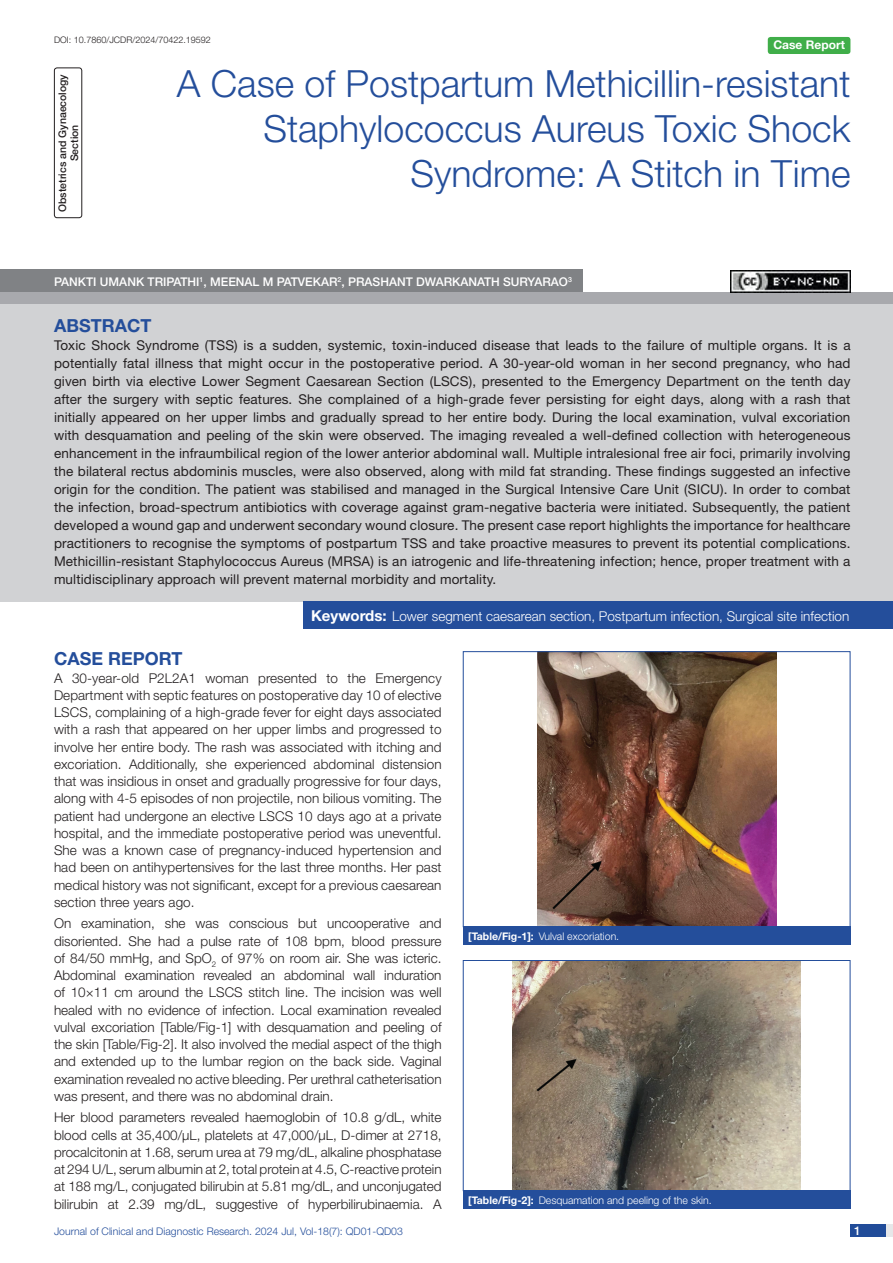
<style>
.page{position:relative;width:893px;height:1263px;background:#fff}
.page>*{position:absolute;margin:0;border:0;box-sizing:border-box;transform-origin:0 0}
.t1{font:300 37.5px/45px "Helvetica Neue";color:#244e9b;text-align:right}
.Heading{font:700 18px "Helvetica Neue";color:#244e9b}
.Abstract_head{font:700 18px "Helvetica Neue";color:#244e9b}
.Body_text{font:300 13.5px/17.2px "Helvetica Neue";color:#231f20;text-align:justify}
.Abstract_Text{font:13.5px/18px "Helvetica Neue";letter-spacing:.01em;color:#231f20;text-align:justify}
.Key_words{font:300 13.5px "Helvetica Neue";color:#fff}
.Author{font:500 12px "Helvetica Neue";color:#fff}
.t2{font:700 12px "Helvetica Neue";color:#fff}
.TABLE_FIG{font:300 10.5px "Helvetica Neue";color:#fff}
.t3{font:300 10.5px "Helvetica Neue";color:#244e9b}
.section{font:500 10.5px/12px "Helvetica Neue";color:#231f20;text-align:center}
.DOI{font:300 9px "Helvetica Neue";color:#231f20}
.s1{font-weight:700;font-size:15px}
.s2{font-weight:700}
</style>
<div class="page">
<div style="left:850px;top:1224px;width:43px;height:13px;background:#e6e7e9"></div>
<div style="left:850px;top:1224px;width:35px;height:13px;background:#214c99"></div>
<div style="left:768px;top:37px;width:82px;height:17px;background:#40ae49;border-radius:3px"></div>
<div style="left:54px;top:68px;width:28px;height:150px;border:1px solid #231f20;border-radius:3px"></div>
<div style="left:0;top:292px;width:893px;height:12px;background:#a8a9ad"></div>
<div style="left:0;top:269px;width:582px;height:23px;background:#808285"></div>
<div style="left:0;top:304px;width:893px;height:297px;background:#d1d2d4"></div>
<div style="left:303px;top:601px;width:589px;height:28px;background:#244e9b"></div>
<img style="left:537px;top:653px;width:239px;height:272px">
<div style="left:463px;top:651px;width:387px;height:276px;border:1px solid #244e9b"></div>
<div style="left:463px;top:926px;width:387px;height:19px;background:#244e9b"></div>
<img style="left:513px;top:962px;width:287px;height:227px">
<div style="left:463px;top:960px;width:387px;height:231px;border:1px solid #244e9b"></div>
<div style="left:463px;top:1190px;width:387px;height:19px;background:#244e9b"></div>
<img style="left:730px;top:270px;width:120px;height:23px">
<p class="DOI" style="left:54px;top:35px;width:158px">DOI: 10.7860/JCDR/2024/70422.19592</p>
<p class="t2" style="left:773px;top:37px;width:73px">Case Report</p>
<p class="section" style="left:56px;top:212px;width:139px;rotate:-90deg">OBSTETRICS AND GYNAECOLOGY<br>SECTION</p>
<p class="t1" style="left:177px;top:60px;width:675px">A Case of Postpartum Methicillin-resistant<br>Staphylococcus Aureus Toxic Shock<br>Syndrome: A Stitch in Time</p>
<p class="Author" style="left:54px;top:274px;width:519px">PANKTI UMANK TRIPATHI<sup>1</sup>, MEENAL M PATVEKAR<sup>2</sup>, PRASHANT DWARKANATH SURYARAO<sup>3</sup></p>
<p class="Abstract_head" style="left:54px;top:315px;width:99px">ABSTRACT</p>
<p class="Abstract_Text" style="left:54px;top:336px;width:798px">Toxic Shock Syndrome (TSS) is a sudden, systemic, toxin-induced disease that leads to the failure of multiple organs. It is a potentially fatal illness that might occur in the postoperative period. A 30-year-old woman in her second pregnancy, who had given birth via elective Lower Segment Caesarean Section (LSCS), presented to the Emergency Department on the tenth day after the surgery with septic features. She complained of a high-grade fever persisting for eight days, along with a rash that initially appeared on her upper limbs and gradually spread to her entire body. During the local examination, vulval excoriation with desquamation and peeling of the skin were observed. The imaging revealed a well-defined collection with heterogeneous enhancement in the infraumbilical region of the lower anterior abdominal wall. Multiple intralesional free air foci, primarily involving the bilateral rectus abdominis muscles, were also observed, along with mild fat stranding. These findings suggested an infective origin for the condition. The patient was stabilised and managed in the Surgical Intensive Care Unit (SICU). In order to combat the infection, broad-spectrum antibiotics with coverage against gram-negative bacteria were initiated. Subsequently, the patient developed a wound gap and underwent secondary wound closure. The present case report highlights the importance for healthcare practitioners to recognise the symptoms of postpartum TSS and take proactive measures to prevent its potential complications.<br>Methicillin-resistant Staphylococcus Aureus (MRSA) is an iatrogenic and life-threatening infection; hence, proper treatment with a multidisciplinary approach will prevent maternal morbidity and mortality.</p>
<p class="Key_words" style="left:311px;top:608px;width:540px"><span class="s1">Keywords:</span> Lower segment caesarean section, Postpartum infection, Surgical site infection</p>
<p class="Heading" style="left:54px;top:648px;width:130px">CASE REPORT</p>
<p class="Body_text" style="left:54px;top:669px;width:389px">A 30-year-old P2L2A1 woman presented to the Emergency Department with septic features on postoperative day 10 of elective LSCS, complaining of a high-grade fever for eight days associated with a rash that appeared on her upper limbs and progressed to involve her entire body. The rash was associated with itching and excoriation. Additionally, she experienced abdominal distension that was insidious in onset and gradually progressive for four days, along with 4-5 episodes of non projectile, non bilious vomiting. The patient had undergone an elective LSCS 10 days ago at a private hospital, and the immediate postoperative period was uneventful.<br>She was a known case of pregnancy-induced hypertension and had been on antihypertensives for the last three months. Her past medical history was not significant, except for a previous caesarean section three years ago.</p>
<p class="Body_text" style="left:54px;top:915px;width:389px">On examination, she was conscious but uncooperative and disoriented. She had a pulse rate of 108 bpm, blood pressure of 84/50 mmHg, and SpO<sub>2</sub> of 97% on room air. She was icteric.<br>Abdominal examination revealed an abdominal wall induration of 10×11 cm around the LSCS stitch line. The incision was well healed with no evidence of infection. Local examination revealed vulval excoriation [Table/Fig-1] with desquamation and peeling of the skin [Table/Fig-2]. It also involved the medial aspect of the thigh and extended up to the lumbar region on the back side. Vaginal examination revealed no active bleeding. Per urethral catheterisation was present, and there was no abdominal drain.</p>
<p class="Body_text" style="left:54px;top:1109px;width:389px">Her blood parameters revealed haemoglobin of 10.8 g/dL, white blood cells at 35,400/μL, platelets at 47,000/μL, D-dimer at 2718, procalcitonin at 1.68, serum urea at 79 mg/dL, alkaline phosphatase at 294 U/L, serum albumin at 2, total protein at 4.5, C-reactive protein at 188 mg/L, conjugated bilirubin at 5.81 mg/dL, and unconjugated bilirubin at 2.39 mg/dL, suggestive of hyperbilirubinaemia. A</p>
<p class="TABLE_FIG" style="left:468px;top:930px;width:153px"><span class="s2">[Table/Fig-1]:</span> Vulval excoriation.</p>
<p class="TABLE_FIG" style="left:468px;top:1193px;width:245px"><span class="s2">[Table/Fig-2]:</span> Desquamation and peeling of the skin.</p>
<p class="t3" style="left:54px;top:1225px;width:350px">Journal of Clinical and Diagnostic Research. 2024 Jul, Vol-18(7): QD01-QD03</p>
<p class="Author" style="left:854px;top:1223px;width:8px">1</p>
</div>
